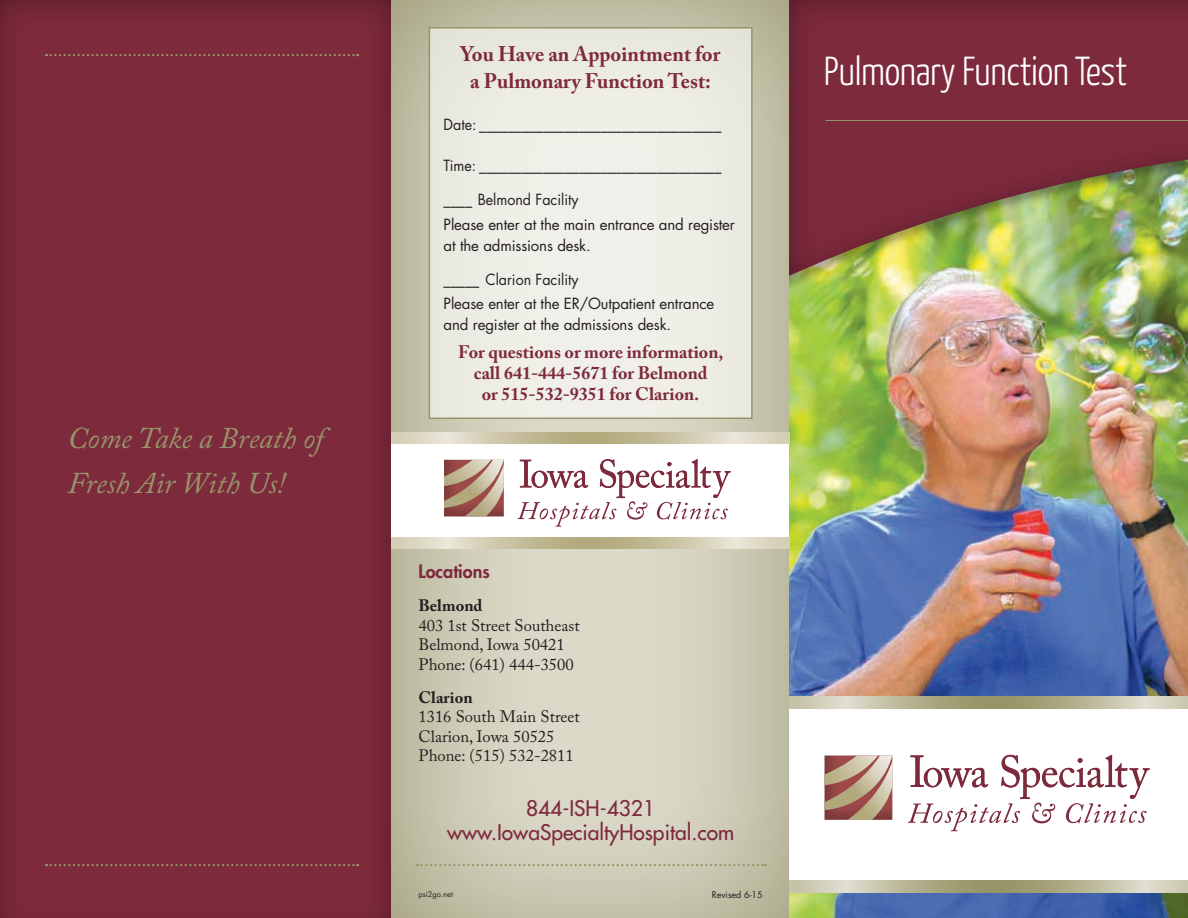
<style>
.page{position:relative;width:1188px;height:918px;background:#fff}
.page>*{position:absolute;margin:0;border:0;box-sizing:border-box;transform-origin:0 0}
.t1{font:300 40.5px "Yanone Kaffeesatz";letter-spacing:-.01em;color:#fff}
.t2{font:italic 30px/45px "Adobe Caslon Pro";color:#979568}
.t3{font:700 21px/27px "Adobe Caslon Pro";color:#7e2a3d;text-align:center}
.t4{font:21px/24px "Futura";color:#7e2a3d;text-align:center}
.t5{font:700 18px/21px "Adobe Caslon Pro";color:#7e2a3d;text-align:center}
.t6{font:800 18px "Futura";color:#7e2a3d}
.t7{font:16.5px/19.5px "Adobe Caslon Pro";color:#231f20}
.t8{font:700 16.5px "Adobe Caslon Pro";color:#231f20}
.t9{font:15px/24.3px "Futura";letter-spacing:-.01em;color:#231f20;scale:.95 1}
.t10{font:15px "Futura";letter-spacing:-.01em;color:#231f20}
.t11{font:9px "Futura";color:#231f20}
.t12{font:7.5px "Futura";color:#231f20}
</style>
<div class="page">
<div style="left:0;top:0;width:393px;height:918px;background:#7e2a3d"></div>
<img style="left:790px;top:294px;width:398px;height:624px">
<div style="left:773px;top:0;width:415px;height:294px;background:#231f20;opacity:.37"></div>
<div style="left:779px;top:0;width:409px;height:281px;background:#231f20;opacity:.51"></div>
<hr style="left:825px;top:120px;width:363px;height:1px;background:#979568">
<div style="left:789px;top:699px;width:399px;height:185px;background:#fff"></div>
<img style="left:825px;top:810px;width:22px;height:10px">
<img style="left:825px;top:756px;width:67px;height:54px">
<img style="left:847px;top:761px;width:45px;height:59px">
<svg style="left:908px;top:755px;width:242px;height:76px"></svg>
<svg style="left:790px;top:697px;width:398px;height:11px;background:#bbb99a"></svg>
<svg style="left:790px;top:881px;width:398px;height:11px;background:#bbb99a"></svg>
<svg style="left:46px;top:864px;width:312px;height:2px"></svg>
<svg style="left:46px;top:54px;width:312px;height:2px"></svg>
<div style="left:386px;top:0;width:404px;height:918px;background:#979568;opacity:.76"></div>
<svg style="left:417px;top:864px;width:349px;height:2px"></svg>
<div style="left:392px;top:443px;width:397px;height:94px;background:#fff"></div>
<img style="left:444px;top:508px;width:20px;height:8px">
<img style="left:444px;top:460px;width:60px;height:48px">
<img style="left:464px;top:464px;width:40px;height:52px">
<svg style="left:518px;top:459px;width:213px;height:68px"></svg>
<svg style="left:392px;top:432px;width:397px;height:11px;background:#cec7ab"></svg>
<svg style="left:392px;top:537px;width:397px;height:11px;background:#cec7ab"></svg>
<div style="left:429px;top:27px;width:323px;height:391px;background:#eeede6"></div>
<div style="left:429px;top:27px;width:324px;height:392px;border:2px solid #979568"></div>
<h2 class="t2" style="left:68px;top:415px;width:257px">Come Take a Breath of<br>Fresh Air With Us!</h2>
<h3 class="t3" style="left:461px;top:41px;width:261px">You Have an Appointment for a Pulmonary Function Test:</h3>
<p class="t9" style="left:444px;top:112px;width:294px">Date: __________________________________</p>
<p class="t9" style="left:444px;top:153px;width:294px">Time: __________________________________</p>
<p class="t9" style="left:444px;top:187px;width:308px">____ Belmond Facility<br>Please enter at the main entrance and register</p>
<p class="t10" style="left:444px;top:235px;width:149px">at the admissions desk.</p>
<p class="t9" style="left:444px;top:267px;width:286px">_____ Clarion Facility<br>Please enter at the ER/Outpatient entrance</p>
<p class="t10" style="left:444px;top:315px;width:229px">and register at the admissions desk.</p>
<p class="t5" style="left:458px;top:341px;width:267px">For questions or more information, call 641-444-5671 for Belmond<br>or 515-532-9351 for Clarion.</p>
<h1 class="t1" style="left:824px;top:46px;width:305px">Pulmonary Function Test</h1>
<p class="t6" style="left:418px;top:559px;width:73px">Locations</p>
<p class="t8" style="left:418px;top:596px;width:66px">Belmond</p>
<p class="t7" style="left:418px;top:615px;width:163px">403 1st Street Southeast<br>Belmond, Iowa 50421<br>Phone: (641) 444-3500</p>
<p class="t8" style="left:418px;top:687px;width:56px">Clarion</p>
<p class="t7" style="left:418px;top:707px;width:163px">1316 South Main Street<br>Clarion, Iowa 50525<br>Phone: (515) 532-2811</p>
<h3 class="t4" style="left:447px;top:797px;width:289px">844-ISH-4321 www.IowaSpecialtyHospital.com</h3>
<p class="t12" style="left:418px;top:889px;width:36px">psi2go.net</p>
<p class="t11" style="left:712px;top:889px;width:52px">Revised 6-15</p>
</div>
